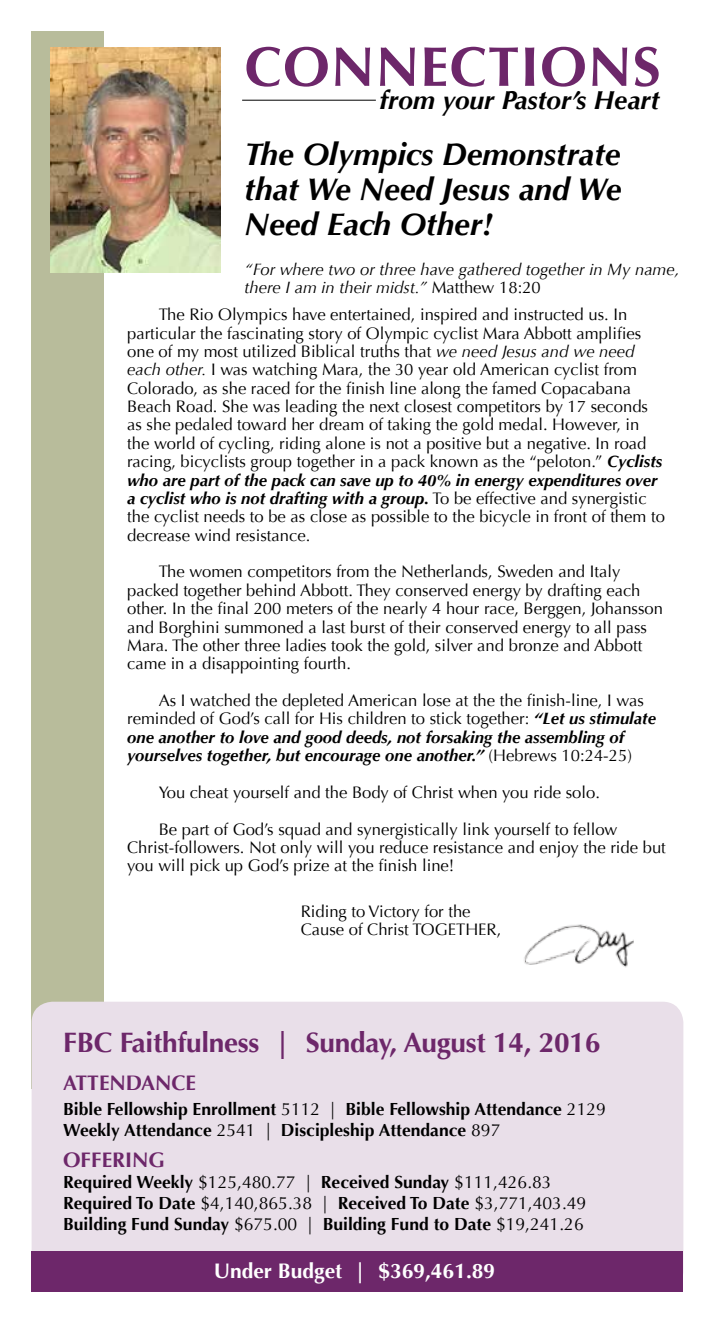
<style>
.page{position:relative;width:715px;height:1323px;background:#fff}
.page>*{position:absolute;margin:0;border:0;box-sizing:border-box;transform-origin:0 0}
.t1{font:700 56px "Optima";letter-spacing:.02em;color:#6d276a}
.t2{font:italic 700 31.5px/35px "Optima";color:#000;text-align:justify}
.t3{font:700 28px "Optima";letter-spacing:-.01em;color:#6d276a}
.t4{font:italic 700 26.25px "Optima";color:#000}
.t5{font:700 21px "Optima";color:#fff}
.t6{font:700 21px "Optima";color:#6d276a}
.t7{font:700 17.5px/21px "Optima";color:#000}
.t8{font:16.62px/18.4px "Optima";color:#000}
.t9{font:italic 16.62px/18.4px "Optima";color:#000}
.s1{font-style:normal}
.s2{font-style:italic}
.s3{font-weight:700;font-style:italic}
.s4{font-weight:400}
</style>
<div class="page">
<div style="left:32px;top:32px;width:72px;height:1057px;background:#b8bc9b"></div>
<div style="left:32px;top:1002px;width:650px;height:290px;background:#e9dfe9;border-radius:21px"></div>
<div style="left:32px;top:1251px;width:650px;height:41px;background:#6d276a"></div>
<hr style="left:242px;top:100px;width:133px;height:1px;background:#000">
<img style="left:50px;top:47px;width:171px;height:225px">
<img style="left:524px;top:924px;width:110px;height:44px">
<h1 class="t1" style="left:244px;top:34px;width:417px">CONNECTIONS</h1>
<h3 class="t4" style="left:379px;top:84px;width:281px">from your Pastor’s Heart</h3>
<h2 class="t2" style="left:244px;top:137px;width:378px">The Olympics Demonstrate that We Need Jesus and We Need Each Other!</h2>
<p class="t9" style="left:244px;top:260px;width:436px">“For where two or three have gathered together in My name, there I am in their midst.” <span class="s1">Matthew 18:20</span></p>
<p class="t8" style="left:127px;top:306px;width:539px;text-indent:32px">The Rio Olympics have entertained, inspired and instructed us. In particular the fascinating story of Olympic cyclist Mara Abbott amplifies one of my most utilized Biblical truths that <span class="s2">we need Jesus and we need each other.</span> I was watching Mara, the 30 year old American cyclist from Colorado, as she raced for the finish line along the famed Copacabana Beach Road. She was leading the next closest competitors by 17 seconds as she pedaled toward her dream of taking the gold medal. However, in the world of cycling, riding alone is not a positive but a negative. In road racing, bicyclists group together in a pack known as the “peloton.” <span class="s3">Cyclists who are part of the pack can save up to 40% in energy expenditures over a cyclist who is not drafting with a group.</span> To be effective and synergistic the cyclist needs to be as close as possible to the bicycle in front of them to decrease wind resistance.</p>
<p class="t8" style="left:127px;top:563px;width:537px;text-indent:32px">The women competitors from the Netherlands, Sweden and Italy packed together behind Abbott. They conserved energy by drafting each other. In the final 200 meters of the nearly 4 hour race, Berggen, Johansson and Borghini summoned a last burst of their conserved energy to all pass Mara. The other three ladies took the gold, silver and bronze and Abbott came in a disappointing fourth.</p>
<p class="t8" style="left:127px;top:691px;width:530px;text-indent:32px">As I watched the depleted American lose at the the finish-line, I was reminded of God’s call for His children to stick together: <span class="s3">“Let us stimulate one another to love and good deeds, not forsaking the assembling of yourselves together, but encourage one another.”</span> (Hebrews 10:24-25)</p>
<p class="t8" style="left:159px;top:783px;width:442px">You cheat yourself and the Body of Christ when you ride solo.</p>
<p class="t8" style="left:127px;top:820px;width:540px;text-indent:32px">Be part of God’s squad and synergistically link yourself to fellow<br>Christ-followers. Not only will you reduce resistance and enjoy the ride but you will pick up God’s prize at the finish line!</p>
<p class="t8" style="left:300px;top:902px;width:202px">Riding to Victory for the<br>Cause of Christ TOGETHER,</p>
<h3 class="t3" style="left:63px;top:1026px;width:538px">FBC Faithfulness | Sunday, August 14, 2016</h3>
<p class="t6" style="left:63px;top:1071px;width:134px">ATTENDANCE</p>
<p class="t7" style="left:63px;top:1099px;width:544px">Bible Fellowship Enrollment <span class="s4">5112 |</span> Bible Fellowship Attendance <span class="s4">2129<br></span>Weekly Attendance <span class="s4">2541 |</span> Discipleship Attendance <span class="s4">897</span></p>
<p class="t6" style="left:63px;top:1148px;width:103px">OFFERING</p>
<p class="t7" style="left:63px;top:1172px;width:524px">Required Weekly <span class="s4">$125,480.77 |</span> Received Sunday <span class="s4">$111,426.83<br></span>Required To Date <span class="s4">$4,140,865.38 |</span> Received To Date <span class="s4">$3,771,403.49<br></span>Building Fund Sunday <span class="s4">$675.00 |</span> Building Fund to Date <span class="s4">$19,241.26</span></p>
<p class="t5" style="left:213px;top:1258px;width:283px">Under Budget | $369,461.89</p>
</div>
